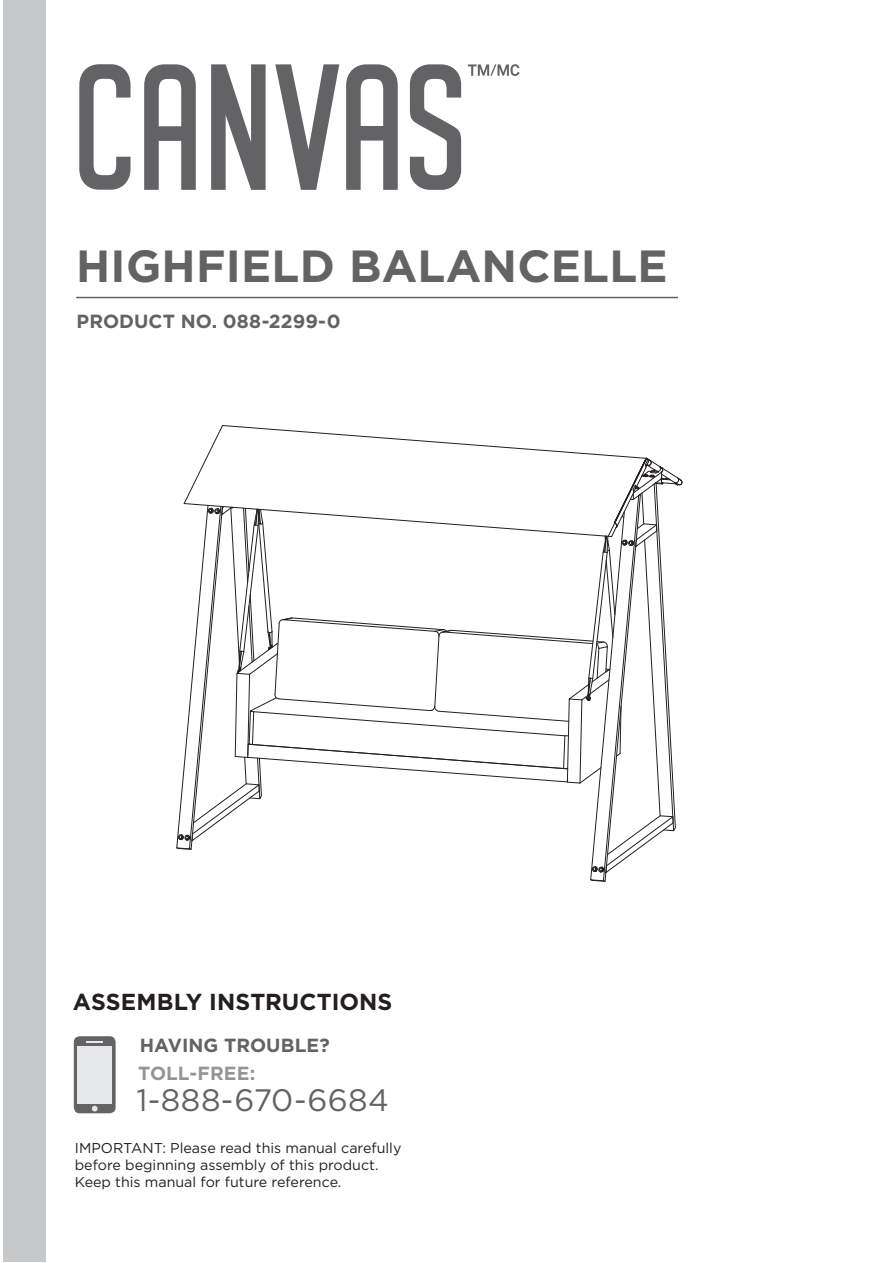
<style>
.page{position:relative;width:893px;height:1263px;background:#fff}
.page>*{position:absolute;margin:0;border:0;box-sizing:border-box;transform-origin:0 0}
.t1{font:700 45px "Gotham";letter-spacing:.005em;color:#636366}
.t2{font:31.05px "Gotham";letter-spacing:.005em;color:#636366}
.t3{font:700 23.1px "Gotham";letter-spacing:.005em;color:#231f20}
.t4{font:700 19.05px "Gotham";letter-spacing:.005em;color:#636366}
.t5{font:700 19.05px "Gotham";letter-spacing:.005em;color:#939598}
.t6{font:14.25px/17.1px "Gotham";color:#231f20}
</style>
<div class="page">
<div style="left:3px;top:0;width:43px;height:1261px;background:#c7c8ca"></div>
<svg style="left:468px;top:64px;width:51px;height:12px"></svg>
<svg style="left:79px;top:64px;width:51px;height:126px"></svg>
<svg style="left:144px;top:64px;width:52px;height:126px"></svg>
<svg style="left:346px;top:64px;width:52px;height:126px"></svg>
<svg style="left:211px;top:64px;width:55px;height:126px"></svg>
<svg style="left:275px;top:64px;width:64px;height:126px"></svg>
<svg style="left:410px;top:64px;width:51px;height:126px"></svg>
<hr style="left:76px;top:297px;width:602px;height:1px;background:#636366">
<div style="left:74px;top:1036px;width:42px;height:77px;background:#636366;border-radius:6px"></div>
<div style="left:78px;top:1046px;width:34px;height:57px;background:#e6e7e9"></div>
<svg style="left:92px;top:1106px;width:6px;height:5px"></svg>
<svg style="left:86px;top:1041px;width:16px;height:1px"></svg>
<svg style="left:176px;top:425px;width:507px;height:457px"></svg>
<h1 class="t1" style="left:76px;top:236px;width:593px">HIGHFIELD BALANCELLE</h1>
<h3 class="t4" style="left:77px;top:309px;width:265px">PRODUCT NO. 088-2299-0</h3>
<h3 class="t3" style="left:73px;top:987px;width:321px">ASSEMBLY INSTRUCTIONS</h3>
<h3 class="t4" style="left:140px;top:1032px;width:191px">HAVING TROUBLE?</h3>
<h3 class="t5" style="left:138px;top:1060px;width:119px">TOLL-FREE:</h3>
<h2 class="t2" style="left:136px;top:1080px;width:254px">1-888-670-6684</h2>
<p class="t6" style="left:75px;top:1139px;width:328px">IMPORTANT: Please read this manual carefully before beginning assembly of this product.<br>Keep this manual for future reference.</p>
</div>
